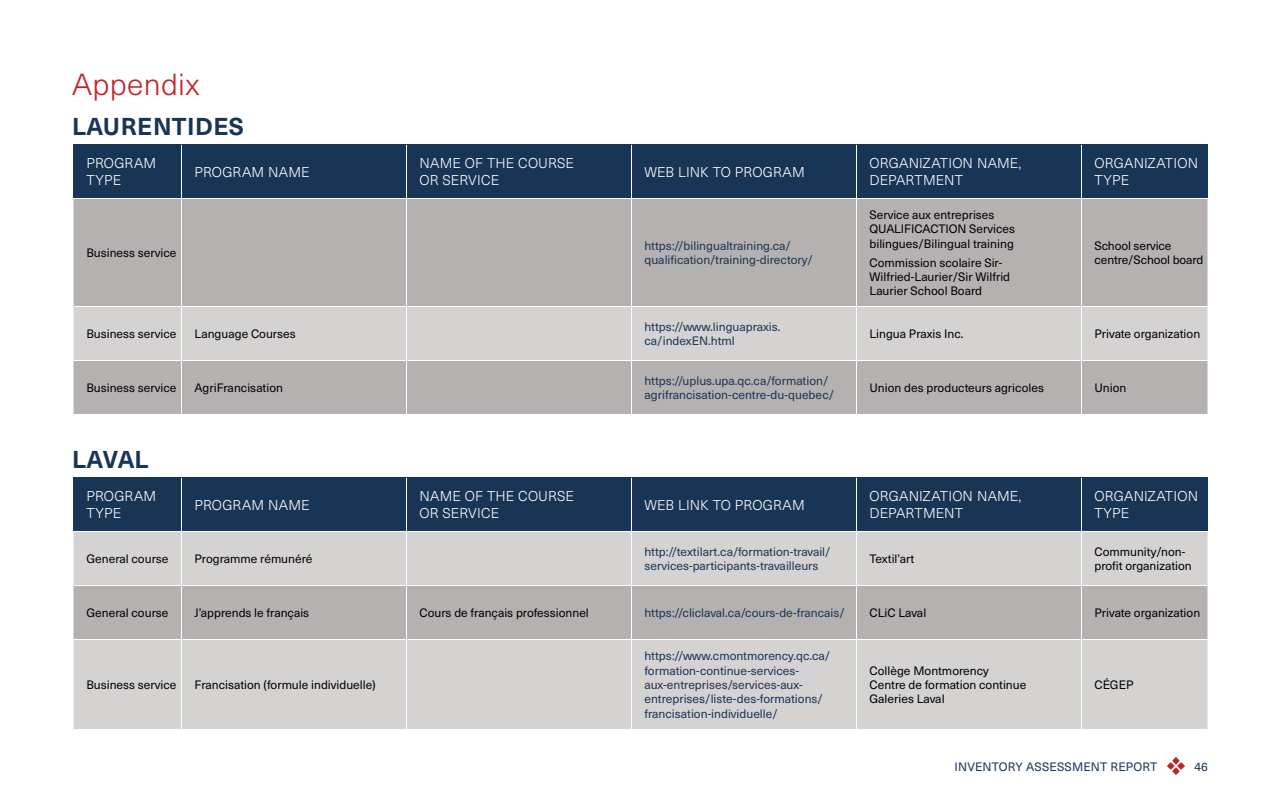
<style>
.page{position:relative;width:1280px;height:800px;background:#fff}
.page>*{position:absolute;margin:0;border:0;box-sizing:border-box;transform-origin:0 0}
.t1{font:300 30px "Neue Haas Unica W1 G";letter-spacing:.01em;color:#c12427}
.t2{font:700 24px "Neue Haas Unica W1 G";letter-spacing:.02em;color:#193555}
.t3{font:300 14px/16.8px "Neue Haas Unica W1 G";letter-spacing:.01em;color:#fff}
.t4{font:12px/14.4px "Neue Haas Unica W1 G";color:#000}
.t5{font:12px/14.4px "Neue Haas Unica W1 G";color:#193555}
</style>
<div class="page">
<svg style="left:1167px;top:757px;width:18px;height:18px"></svg>
<div style="left:74px;top:145px;width:1133px;height:53px;background:#193555"></div>
<div style="left:74px;top:199px;width:1134px;height:215px;background:#b5b1b1"></div>
<div style="left:74px;top:307px;width:1134px;height:53px;background:#d5d2d2"></div>
<hr style="left:181px;top:145px;width:1px;height:53px;background:#fff">
<hr style="left:406px;top:145px;width:1px;height:53px;background:#fff">
<hr style="left:631px;top:145px;width:1px;height:53px;background:#fff">
<hr style="left:856px;top:145px;width:1px;height:53px;background:#fff">
<hr style="left:1081px;top:145px;width:1px;height:53px;background:#fff">
<hr style="left:73px;top:145px;width:1px;height:53px;background:#193555">
<hr style="left:73px;top:144px;width:109px;height:1px;background:#193555">
<hr style="left:182px;top:144px;width:224px;height:1px;background:#193555">
<hr style="left:406px;top:144px;width:226px;height:1px;background:#193555">
<hr style="left:632px;top:144px;width:224px;height:1px;background:#193555">
<hr style="left:856px;top:144px;width:226px;height:1px;background:#193555">
<hr style="left:1082px;top:144px;width:126px;height:1px;background:#193555">
<hr style="left:1207px;top:145px;width:1px;height:53px;background:#193555">
<hr style="left:181px;top:199px;width:1px;height:107px;background:#fff">
<hr style="left:406px;top:199px;width:1px;height:107px;background:#fff">
<hr style="left:631px;top:199px;width:1px;height:107px;background:#fff">
<hr style="left:856px;top:199px;width:1px;height:107px;background:#fff">
<hr style="left:1081px;top:199px;width:1px;height:107px;background:#fff">
<hr style="left:74px;top:306px;width:108px;height:1px;background:#fff">
<hr style="left:74px;top:360px;width:108px;height:1px;background:#fff">
<hr style="left:182px;top:306px;width:224px;height:1px;background:#fff">
<hr style="left:181px;top:307px;width:1px;height:53px;background:#fff">
<hr style="left:182px;top:360px;width:224px;height:1px;background:#fff">
<hr style="left:181px;top:361px;width:1px;height:53px;background:#fff">
<hr style="left:406px;top:306px;width:226px;height:1px;background:#fff">
<hr style="left:406px;top:307px;width:1px;height:53px;background:#fff">
<hr style="left:406px;top:360px;width:226px;height:1px;background:#fff">
<hr style="left:406px;top:361px;width:1px;height:53px;background:#fff">
<hr style="left:632px;top:306px;width:224px;height:1px;background:#fff">
<hr style="left:631px;top:307px;width:1px;height:53px;background:#fff">
<hr style="left:632px;top:360px;width:224px;height:1px;background:#fff">
<hr style="left:631px;top:361px;width:1px;height:53px;background:#fff">
<hr style="left:856px;top:306px;width:226px;height:1px;background:#fff">
<hr style="left:856px;top:307px;width:1px;height:53px;background:#fff">
<hr style="left:856px;top:360px;width:226px;height:1px;background:#fff">
<hr style="left:856px;top:361px;width:1px;height:53px;background:#fff">
<hr style="left:1082px;top:306px;width:126px;height:1px;background:#fff">
<hr style="left:1081px;top:307px;width:1px;height:53px;background:#fff">
<hr style="left:1082px;top:360px;width:126px;height:1px;background:#fff">
<hr style="left:1081px;top:361px;width:1px;height:53px;background:#fff">
<div style="left:74px;top:478px;width:1133px;height:53px;background:#193555"></div>
<div style="left:74px;top:532px;width:1134px;height:197px;background:#d5d2d2"></div>
<div style="left:74px;top:586px;width:1134px;height:53px;background:#b5b1b1"></div>
<hr style="left:181px;top:478px;width:1px;height:53px;background:#fff">
<hr style="left:406px;top:478px;width:1px;height:53px;background:#fff">
<hr style="left:631px;top:478px;width:1px;height:53px;background:#fff">
<hr style="left:856px;top:478px;width:1px;height:53px;background:#fff">
<hr style="left:1081px;top:478px;width:1px;height:53px;background:#fff">
<hr style="left:73px;top:478px;width:1px;height:53px;background:#193555">
<hr style="left:73px;top:477px;width:109px;height:1px;background:#193555">
<hr style="left:182px;top:477px;width:224px;height:1px;background:#193555">
<hr style="left:406px;top:477px;width:226px;height:1px;background:#193555">
<hr style="left:632px;top:477px;width:224px;height:1px;background:#193555">
<hr style="left:856px;top:477px;width:226px;height:1px;background:#193555">
<hr style="left:1082px;top:477px;width:126px;height:1px;background:#193555">
<hr style="left:1207px;top:478px;width:1px;height:53px;background:#193555">
<hr style="left:181px;top:532px;width:1px;height:53px;background:#fff">
<hr style="left:406px;top:532px;width:1px;height:53px;background:#fff">
<hr style="left:631px;top:532px;width:1px;height:53px;background:#fff">
<hr style="left:856px;top:532px;width:1px;height:53px;background:#fff">
<hr style="left:1081px;top:532px;width:1px;height:53px;background:#fff">
<hr style="left:74px;top:585px;width:108px;height:1px;background:#fff">
<hr style="left:74px;top:639px;width:108px;height:1px;background:#fff">
<hr style="left:182px;top:585px;width:224px;height:1px;background:#fff">
<hr style="left:181px;top:586px;width:1px;height:53px;background:#fff">
<hr style="left:182px;top:639px;width:224px;height:1px;background:#fff">
<hr style="left:181px;top:640px;width:1px;height:89px;background:#fff">
<hr style="left:406px;top:585px;width:226px;height:1px;background:#fff">
<hr style="left:406px;top:586px;width:1px;height:53px;background:#fff">
<hr style="left:406px;top:639px;width:226px;height:1px;background:#fff">
<hr style="left:406px;top:640px;width:1px;height:89px;background:#fff">
<hr style="left:632px;top:585px;width:224px;height:1px;background:#fff">
<hr style="left:631px;top:586px;width:1px;height:53px;background:#fff">
<hr style="left:632px;top:639px;width:224px;height:1px;background:#fff">
<hr style="left:631px;top:640px;width:1px;height:89px;background:#fff">
<hr style="left:856px;top:585px;width:226px;height:1px;background:#fff">
<hr style="left:856px;top:586px;width:1px;height:53px;background:#fff">
<hr style="left:856px;top:639px;width:226px;height:1px;background:#fff">
<hr style="left:856px;top:640px;width:1px;height:89px;background:#fff">
<hr style="left:1082px;top:585px;width:126px;height:1px;background:#fff">
<hr style="left:1081px;top:586px;width:1px;height:53px;background:#fff">
<hr style="left:1082px;top:639px;width:126px;height:1px;background:#fff">
<hr style="left:1081px;top:640px;width:1px;height:89px;background:#fff">
<p class="t1" style="left:72px;top:62px;width:129px">Appendix</p>
<p class="t2" style="left:72px;top:109px;width:174px">LAURENTIDES</p>
<p class="t3" style="left:86px;top:154px;width:71px">PROGRAM<br>TYPE</p>
<p class="t3" style="left:194px;top:163px;width:117px">PROGRAM NAME</p>
<p class="t3" style="left:419px;top:154px;width:156px">NAME OF THE COURSE<br>OR SERVICE</p>
<p class="t3" style="left:644px;top:163px;width:162px">WEB LINK TO PROGRAM</p>
<p class="t4" style="left:86px;top:245px;width:91px">Business service</p>
<p class="t5" style="left:644px;top:238px;width:170px">https://bilingualtraining.ca/ qualification/training-directory/</p>
<p class="t3" style="left:869px;top:154px;width:154px">ORGANIZATION NAME,</p>
<p class="t3" style="left:869px;top:171px;width:95px">DEPARTMENT</p>
<p class="t4" style="left:870px;top:207px;width:147px">Service aux entreprises<br>QUALIFICACTION Services bilingues/Bilingual training</p>
<p class="t4" style="left:870px;top:254px;width:142px">Commission scolaire Sir-<br>Wilfried-Laurier/Sir Wilfrid<br>Laurier School Board</p>
<p class="t3" style="left:1094px;top:154px;width:105px">ORGANIZATION<br>TYPE</p>
<p class="t4" style="left:1094px;top:238px;width:110px">School service centre/School board</p>
<p class="t4" style="left:86px;top:326px;width:91px">Business service</p>
<p class="t4" style="left:194px;top:326px;width:103px">Language Courses</p>
<p class="t5" style="left:644px;top:319px;width:137px">https://www.linguapraxis. ca/indexEN.html</p>
<p class="t4" style="left:870px;top:326px;width:95px">Lingua Praxis Inc.</p>
<p class="t4" style="left:1094px;top:326px;width:107px">Private organization</p>
<p class="t4" style="left:86px;top:380px;width:91px">Business service</p>
<p class="t4" style="left:194px;top:380px;width:90px">AgriFrancisation</p>
<p class="t5" style="left:644px;top:373px;width:191px">https://uplus.upa.qc.ca/formation/ agrifrancisation-centre-du-quebec/</p>
<p class="t4" style="left:870px;top:380px;width:176px">Union des producteurs agricoles</p>
<p class="t4" style="left:1094px;top:380px;width:33px">Union</p>
<p class="t2" style="left:72px;top:442px;width:78px">LAVAL</p>
<p class="t3" style="left:86px;top:487px;width:71px">PROGRAM<br>TYPE</p>
<p class="t3" style="left:194px;top:496px;width:117px">PROGRAM NAME</p>
<p class="t3" style="left:419px;top:487px;width:156px">NAME OF THE COURSE<br>OR SERVICE</p>
<p class="t3" style="left:644px;top:496px;width:162px">WEB LINK TO PROGRAM</p>
<p class="t3" style="left:869px;top:487px;width:154px">ORGANIZATION NAME,</p>
<p class="t3" style="left:869px;top:504px;width:95px">DEPARTMENT</p>
<p class="t3" style="left:1094px;top:487px;width:105px">ORGANIZATION<br>TYPE</p>
<p class="t4" style="left:86px;top:551px;width:83px">General course</p>
<p class="t4" style="left:194px;top:551px;width:119px">Programme rémunéré</p>
<p class="t5" style="left:644px;top:544px;width:188px">http://textilart.ca/formation-travail/ services-participants-travailleurs</p>
<p class="t4" style="left:870px;top:551px;width:46px">Textil’art</p>
<p class="t4" style="left:1094px;top:544px;width:99px">Community/non&shy;profit organization</p>
<p class="t4" style="left:86px;top:605px;width:83px">General course</p>
<p class="t4" style="left:194px;top:605px;width:116px">J’apprends le français</p>
<p class="t4" style="left:420px;top:605px;width:171px">Cours de français professionnel</p>
<p class="t5" style="left:644px;top:605px;width:202px">https://cliclaval.ca/cours-de-francais/</p>
<p class="t4" style="left:870px;top:605px;width:58px">CLiC Laval</p>
<p class="t4" style="left:1094px;top:605px;width:107px">Private organization</p>
<p class="t4" style="left:86px;top:677px;width:91px">Business service</p>
<p class="t4" style="left:194px;top:677px;width:183px">Francisation (formule individuelle)</p>
<p class="t5" style="left:644px;top:648px;width:187px">https://www.cmontmorency.qc.ca/ formation-continue-services&shy;aux-entreprises/services-aux&shy;entreprises/liste-des-formations/ francisation-individuelle/</p>
<p class="t4" style="left:870px;top:663px;width:158px">Collège Montmorency<br>Centre de formation continue</p>
<p class="t4" style="left:870px;top:691px;width:77px">Galeries Laval</p>
<p class="t4" style="left:1094px;top:677px;width:40px">CÉGEP</p>
<p class="t5" style="left:955px;top:759px;width:204px">INVENTORY ASSESSMENT REPORT</p>
<p class="t5" style="left:1194px;top:759px;width:15px">46</p>
</div>
